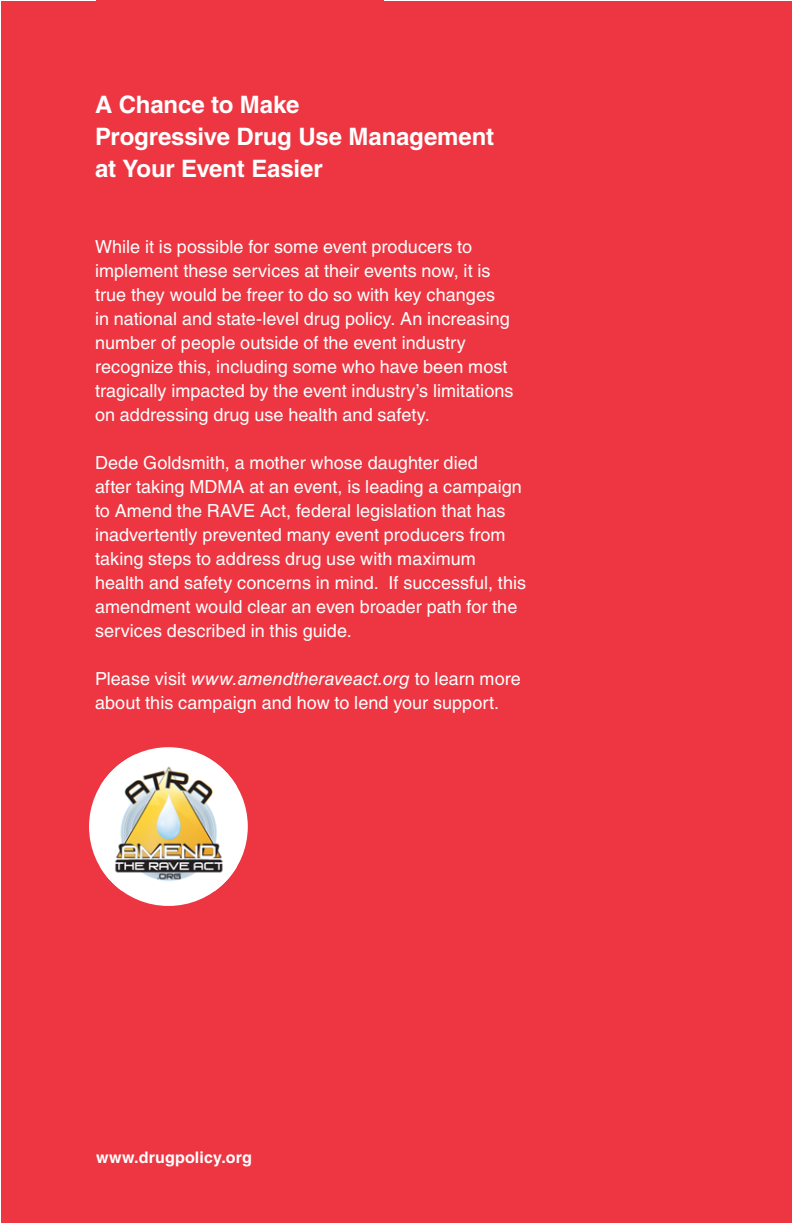
<style>
.page{position:relative;width:792px;height:1224px;background:#fff}
.page>*{position:absolute;margin:0;border:0;box-sizing:border-box;transform-origin:0 0}
.t1{font:700 24px/32px "Helvetica LT Std";letter-spacing:-.01em;color:#fff}
.t2{font:18px/24px "Helvetica LT Std";letter-spacing:.005em;color:#fff}
.Body_Text{font:700 16px "Helvetica LT Std";letter-spacing:.01em;color:#fff}
.s1{font-style:italic}
.s2{color:#8c847e}
</style>
<div class="page">
<div style="left:96px;top:0;width:288px;height:24px;background:#ee3642"></div>
<div style="left:1px;top:1px;width:791px;height:1222px;background:#ee3642"></div>
<div style="left:89px;top:747px;width:159px;height:159px;background:#fff;border-radius:50%"></div>
<img style="left:100px;top:755px;width:136px;height:136px">
<p class="t1" style="left:95px;top:88px;width:401px">A Chance to Make<br>Progressive Drug Use Management at Your Event Easier</p>
<p class="t2" style="left:95px;top:235px;width:420px">While it is possible for some event producers to implement these services at their events now, it is true they would be freer to do so with key changes in national and state-level drug policy. An increasing number of people outside of the event industry recognize this, including some who have been most tragically impacted by the event industry’s limitations on addressing drug use health and safety.</p>
<p class="t2" style="left:95px;top:451px;width:433px">Dede Goldsmith, a mother whose daughter died<br>after taking MDMA at an event, is leading a campaign to Amend the RAVE Act, federal legislation that has inadvertently prevented many event producers from taking steps to address drug use with maximum health and safety concerns in mind. If successful, this amendment would clear an even broader path for the services described in this guide.</p>
<p class="t2" style="left:95px;top:667px;width:427px">Please visit <span class="s1">www.amendtheraveact.org</span> to learn more about this campaign and how to lend your support.</p>
<p class="Body_Text" style="left:96px;top:1148px;width:157px"><span class="s2">8</span>www.drugpolicy.org</p>
</div>
